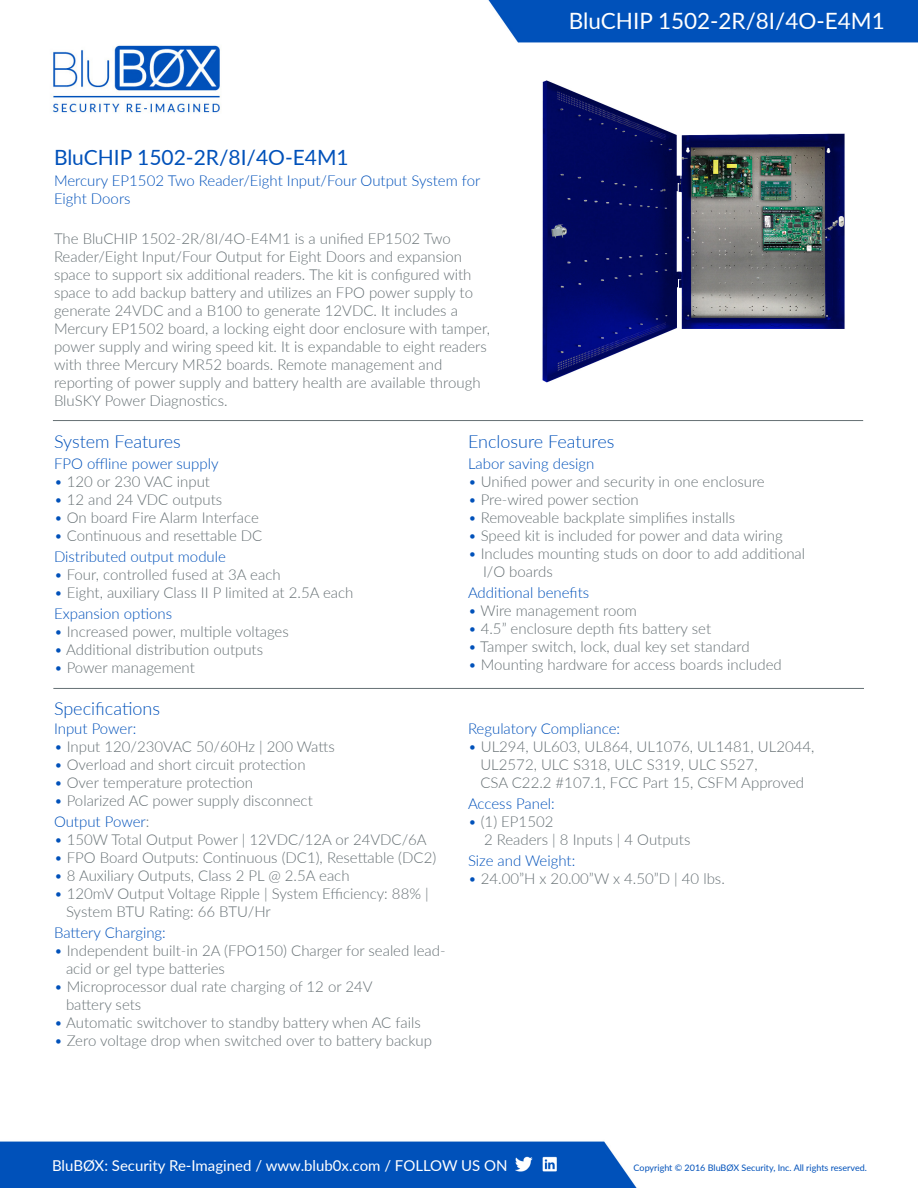
<style>
.page{position:relative;width:918px;height:1188px;background:#fff}
.page>*{position:absolute;margin:0;border:0;box-sizing:border-box;transform-origin:0 0}
.t1{font:22.5px "Lato";color:#fff}
.t2{font:21px "Lato";color:#0051ba}
.t3{font:300 18px "Lato";color:#0051ba}
.t4{font:300 15px/18px "Lato";color:#667074}
.t5{font:300 15px/18px "Lato";color:#0051ba}
.t6{font:15px "Lato";color:#fff}
.t7{font:9px "Lato";color:#0051ba}
.s1{color:#0051ba}
.s2{color:#667074}
</style>
<div class="page">
<img style="left:0;top:0;width:918px;height:1188px">
<img style="left:542px;top:80px;width:304px;height:303px">
<img style="left:47px;top:45px;width:181px;height:72px">
<hr style="left:53px;top:420px;width:810px;height:1px;background:#667074">
<hr style="left:53px;top:688px;width:811px;height:1px;background:#667074">
<img style="left:515px;top:1156px;width:42px;height:17px">
<p class="t2" style="left:54px;top:143px;width:296px">BluCHIP 1502-2R/8I/4O-E4M1</p>
<p class="t5" style="left:54px;top:171px;width:428px">Mercury EP1502 Two Reader/Eight Input/Four Output System for<br>Eight Doors</p>
<p class="t4" style="left:54px;top:229px;width:438px">The BluCHIP 1502-2R/8I/4O-E4M1 is a unified EP1502 Two Reader/Eight Input/Four Output for Eight Doors and expansion space to support six additional readers. The kit is configured with space to add backup battery and utilizes an FPO power supply to generate 24VDC and a B100 to generate 12VDC. It includes a Mercury EP1502 board, a locking eight door enclosure with tamper, power supply and wiring speed kit. It is expandable to eight readers with three Mercury MR52 boards. Remote management and reporting of power supply and battery health are available through BluSKY Power Diagnostics.</p>
<p class="t1" style="left:569px;top:5px;width:317px">BluCHIP 1502-2R/8I/4O-E4M1</p>
<p class="t3" style="left:54px;top:429px;width:128px">System Features</p>
<p class="t5" style="left:54px;top:454px;width:166px">FPO offline power supply</p>
<p class="t4" style="left:54px;top:472px;width:158px"><span class="s1">•</span> 120 or 230 VAC input</p>
<p class="t4" style="left:54px;top:490px;width:170px"><span class="s1">•</span> 12 and 24 VDC outputs</p>
<p class="t4" style="left:54px;top:508px;width:206px"><span class="s1">•</span> On board Fire Alarm Interface</p>
<p class="t4" style="left:54px;top:526px;width:210px"><span class="s1">•</span> Continuous and resettable DC</p>
<p class="t5" style="left:54px;top:547px;width:173px">Distributed output module</p>
<p class="t4" style="left:54px;top:565px;width:228px"><span class="s1">•</span> Four, controlled fused at 3A each</p>
<p class="t4" style="left:54px;top:583px;width:301px"><span class="s1">•</span> Eight, auxiliary Class II P limited at 2.5A each</p>
<p class="t5" style="left:54px;top:604px;width:120px">Expansion options</p>
<p class="t4" style="left:54px;top:622px;width:236px"><span class="s1">•</span> Increased power, multiple voltages</p>
<p class="t4" style="left:54px;top:640px;width:211px"><span class="s1">•</span> Additional distribution outputs</p>
<p class="t4" style="left:54px;top:658px;width:142px"><span class="s1">•</span> Power management</p>
<p class="t3" style="left:54px;top:696px;width:108px">Specifications</p>
<p class="t5" style="left:54px;top:719px;width:84px">Input Power:</p>
<p class="t4" style="left:54px;top:737px;width:282px"><span class="s1">•</span> Input 120/230VAC 50/60Hz | 200 Watts</p>
<p class="t4" style="left:54px;top:755px;width:253px"><span class="s1">•</span> Overload and short circuit protection</p>
<p class="t4" style="left:54px;top:773px;width:201px"><span class="s1">•</span> Over temperature protection</p>
<p class="t4" style="left:54px;top:791px;width:260px"><span class="s1">•</span> Polarized AC power supply disconnect</p>
<p class="t5" style="left:54px;top:812px;width:97px">Output Power<span class="s2">:</span></p>
<p class="t4" style="left:54px;top:830px;width:374px"><span class="s1">•</span> 150W Total Output Power | 12VDC/12A or 24VDC/6A</p>
<p class="t4" style="left:54px;top:848px;width:384px"><span class="s1">•</span> FPO Board Outputs: Continuous (DC1), Resettable (DC2)</p>
<p class="t4" style="left:54px;top:866px;width:297px"><span class="s1">•</span> 8 Auxiliary Outputs, Class 2 PL @ 2.5A each</p>
<p class="t4" style="left:66px;top:884px;width:364px;text-indent:-12px"><span class="s1">•</span> 120mV Output Voltage Ripple | System Efficiency: 88% |<br>System BTU Rating: 66 BTU/Hr</p>
<p class="t5" style="left:54px;top:923px;width:113px">Battery Charging:</p>
<p class="t4" style="left:66px;top:941px;width:381px;text-indent:-12px"><span class="s1">•</span> Independent built-in 2A (FPO150) Charger for sealed lead&shy;acid or gel type batteries</p>
<p class="t4" style="left:66px;top:977px;width:308px;text-indent:-12px"><span class="s1">•</span> Microprocessor dual rate charging of 12 or 24V battery sets</p>
<p class="t4" style="left:54px;top:1013px;width:368px"><span class="s1">•</span> Automatic switchover to standby battery when AC fails</p>
<p class="t4" style="left:54px;top:1031px;width:380px"><span class="s1">•</span> Zero voltage drop when switched over to battery backup</p>
<p class="t3" style="left:468px;top:429px;width:148px">Enclosure Features</p>
<p class="t5" style="left:468px;top:454px;width:128px">Labor saving design</p>
<p class="t4" style="left:468px;top:472px;width:298px"><span class="s1">•</span> Unified power and security in one enclosure</p>
<p class="t4" style="left:468px;top:490px;width:172px"><span class="s1">•</span> Pre-wired power section</p>
<p class="t4" style="left:468px;top:508px;width:269px"><span class="s1">•</span> Removeable backplate simplifies installs</p>
<p class="t4" style="left:468px;top:526px;width:316px"><span class="s1">•</span> Speed kit is included for power and data wiring</p>
<p class="t4" style="left:468px;top:544px;width:339px"><span class="s1">•</span> Includes mounting studs on door to add additional</p>
<p class="t4" style="left:483px;top:562px;width:71px">I/O boards</p>
<p class="t5" style="left:468px;top:583px;width:123px">Additional benefits</p>
<p class="t4" style="left:468px;top:601px;width:170px"><span class="s1">•</span> Wire management room</p>
<p class="t4" style="left:468px;top:619px;width:245px"><span class="s1">•</span> 4.5” enclosure depth fits battery set</p>
<p class="t4" style="left:468px;top:637px;width:283px"><span class="s1">•</span> Tamper switch, lock, dual key set standard</p>
<p class="t4" style="left:468px;top:655px;width:315px"><span class="s1">•</span> Mounting hardware for access boards included</p>
<p class="t5" style="left:468px;top:719px;width:154px">Regulatory Compliance:</p>
<p class="t4" style="left:480px;top:737px;width:336px;text-indent:-12px"><span class="s1">•</span> UL294, UL603, UL864, UL1076, UL1481, UL2044,<br>UL2572, ULC S318, ULC S319, ULC S527,</p>
<p class="t4" style="left:480px;top:773px;width:325px">CSA C22.2 #107.1, FCC Part 15, CSFM Approved</p>
<p class="t5" style="left:468px;top:794px;width:88px">Access Panel:</p>
<p class="t4" style="left:468px;top:812px;width:87px"><span class="s1">•</span> (1) EP1502</p>
<p class="t4" style="left:484px;top:830px;width:208px">2 Readers | 8 Inputs | 4 Outputs</p>
<p class="t5" style="left:468px;top:851px;width:109px">Size and Weight:</p>
<p class="t4" style="left:468px;top:869px;width:258px"><span class="s1">•</span> 24.00”H x 20.00”W x 4.50”D | 40 lbs.</p>
<p class="t6" style="left:52px;top:1155px;width:457px">BluBØX: Security Re-Imagined / www.blub0x.com / FOLLOW US ON</p>
<p class="t7" style="left:634px;top:1161px;width:235px">Copyright © 2016 BluBØX Security, Inc. All rights reserved.</p>
</div>
